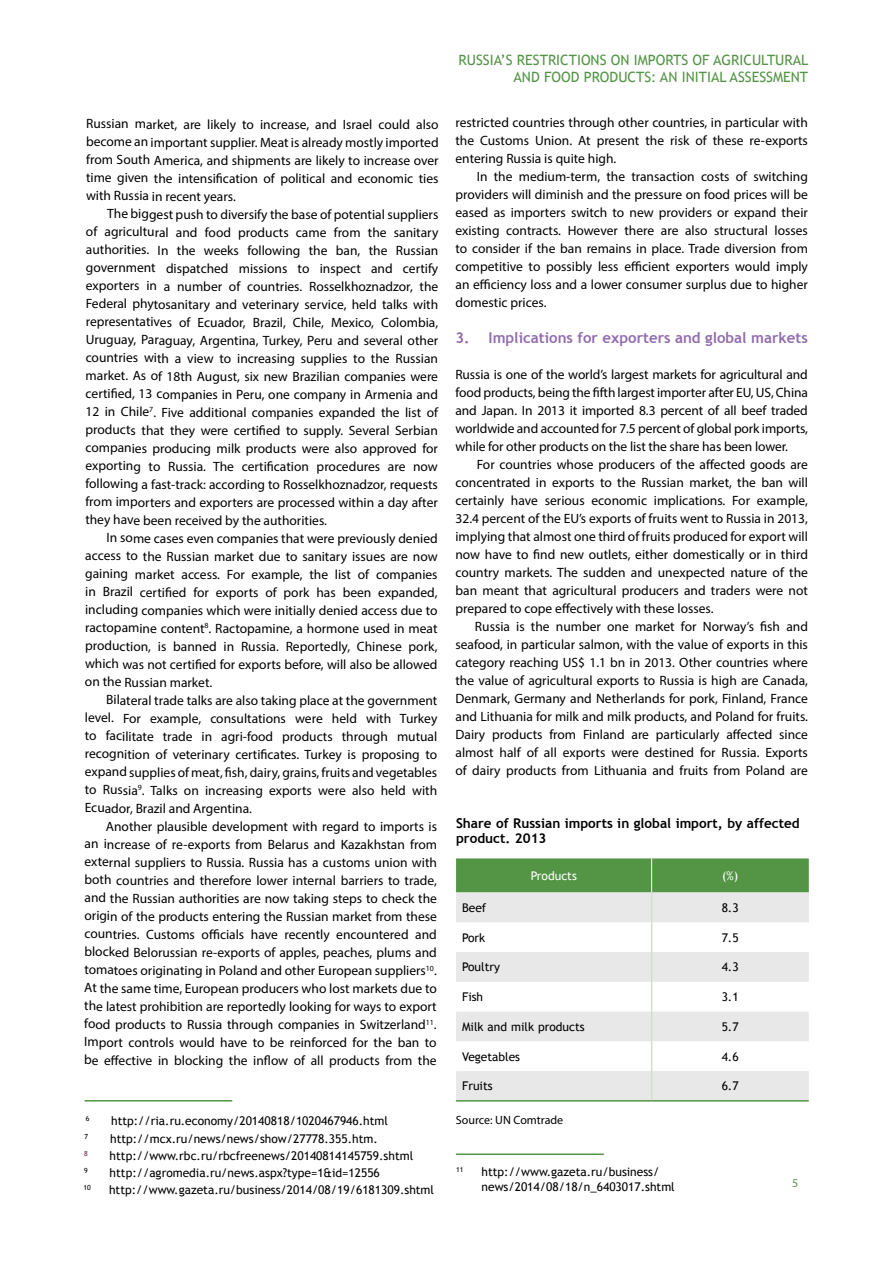
<style>
.page{position:relative;width:893px;height:1263px;background:#fff}
.page>*{position:absolute;margin:0;border:0;box-sizing:border-box;transform-origin:0 0}
.t1{font:700 15px "Trebuchet MS";color:#916caf}
.t2{font:14.25px/17.1px "Trebuchet MS";color:#539545;text-align:right}
.t3{font:13.5px/18px "Myriad Pro";letter-spacing:-.005em;color:#000;text-align:justify}
.t4{font:700 13.5px/15px "Trebuchet MS";color:#000}
.t5{font:12px/15px "Trebuchet MS";color:#000}
.t6{font:12px "Myriad Pro";color:#000}
.t7{font:12px "Trebuchet MS";color:#fff}
.t8{font:12px "Myriad Pro";color:#539545}
.t9{font:7.05px "Trebuchet MS";color:#000}
.t10{font:7.05px "Trebuchet MS";color:#6b2547}
</style>
<div class="page">
<hr style="left:85px;top:1100px;width:147px;height:1px;background:#539545">
<div style="left:456px;top:858px;width:353px;height:34px;background:#539545"></div>
<svg style="left:456px;top:892px;width:353px;height:208px;fill:#e9e8e8"></svg>
<hr style="left:651px;top:858px;width:1px;height:34px;background:#fff">
<hr style="left:651px;top:892px;width:1px;height:30px;background:#d3ddc9">
<hr style="left:651px;top:922px;width:1px;height:30px;background:#d3ddc9">
<hr style="left:651px;top:952px;width:1px;height:30px;background:#d3ddc9">
<svg style="left:651px;top:982px;width:1px;height:29px"></svg>
<hr style="left:651px;top:1011px;width:1px;height:30px;background:#d3ddc9">
<hr style="left:651px;top:1041px;width:1px;height:30px;background:#d3ddc9">
<svg style="left:651px;top:1071px;width:1px;height:29px"></svg>
<hr style="left:456px;top:1100px;width:196px;height:1px;background:#539545">
<hr style="left:652px;top:1100px;width:157px;height:1px;background:#539545">
<hr style="left:456px;top:1153px;width:148px;height:2px;background:#539545">
<p class="t3" style="left:86px;top:115px;width:354px">Russian market, are likely to increase, and Israel could also become an important supplier. Meat is already mostly imported from South America, and shipments are likely to increase over time given the intensification of political and economic ties with Russia in recent years.</p>
<p class="t3" style="left:85px;top:205px;width:355px;text-indent:22px">The biggest push to diversify the base of potential suppliers of agricultural and food products came from the sanitary authorities. In the weeks following the ban, the Russian government dispatched missions to inspect and certify exporters in a number of countries. Rosselkhoznadzor, the Federal phytosanitary and veterinary service, held talks with representatives of Ecuador, Brazil, Chile, Mexico, Colombia, Uruguay, Paraguay, Argentina, Turkey, Peru and several other countries with a view to increasing supplies to the Russian market. As of 18th August, six new Brazilian companies were certified, 13 companies in Peru, one company in Armenia and 12 in Chile<sup>7</sup>. Five additional companies expanded the list of products that they were certified to supply. Several Serbian companies producing milk products were also approved for exporting to Russia. The certification procedures are now following a fast-track: according to Rosselkhoznadzor, requests from importers and exporters are processed within a day after they have been received by the authorities.</p>
<p class="t3" style="left:85px;top:529px;width:354px;text-indent:22px">In some cases even companies that were previously denied access to the Russian market due to sanitary issues are now gaining market access. For example, the list of companies in Brazil certified for exports of pork has been expanded, including companies which were initially denied access due to ractopamine content<sup>8</sup>. Ractopamine, a hormone used in meat production, is banned in Russia. Reportedly, Chinese pork, which was not certified for exports before, will also be allowed on the Russian market.</p>
<p class="t3" style="left:85px;top:691px;width:354px;text-indent:22px">Bilateral trade talks are also taking place at the government level. For example, consultations were held with Turkey to facilitate trade in agri-food products through mutual recognition of veterinary certificates. Turkey is proposing to expand supplies of meat, fish, dairy, grains, fruits and vegetables to Russia<sup>9</sup>. Talks on increasing exports were also held with Ecuador, Brazil and Argentina.</p>
<p class="t3" style="left:84px;top:817px;width:354px;text-indent:22px">Another plausible development with regard to imports is an increase of re-exports from Belarus and Kazakhstan from external suppliers to Russia. Russia has a customs union with both countries and therefore lower internal barriers to trade, and the Russian authorities are now taking steps to check the origin of the products entering the Russian market from these countries. Customs officials have recently encountered and blocked Belorussian re-exports of apples, peaches, plums and tomatoes originating in Poland and other European suppliers<sup>10</sup>.<br>At the same time, European producers who lost markets due to the latest prohibition are reportedly looking for ways to export food products to Russia through companies in Switzerland<sup>11</sup>.<br>Import controls would have to be reinforced for the ban to be effective in blocking the inflow of all products from the</p>
<p class="t9" style="left:86px;top:1114px;width:5px">6</p>
<p class="t5" style="left:111px;top:1113px;width:278px">http://ria.ru.economy/20140818/1020467946.html</p>
<p class="t9" style="left:85px;top:1132px;width:5px">7</p>
<p class="t5" style="left:110px;top:1131px;width:269px">http://mcx.ru/news/news/show/27778.355.htm.</p>
<p class="t9" style="left:84px;top:1183px;width:9px">10</p>
<p class="t5" style="left:109px;top:1182px;width:327px">http://www.gazeta.ru/business/2014/08/19/6181309.shtml</p>
<p class="t10" style="left:84px;top:1149px;width:5px">8</p>
<p class="t5" style="left:110px;top:1148px;width:305px">http://www.rbc.ru/rbcfreenews/20140814145759.shtml</p>
<p class="t9" style="left:84px;top:1167px;width:5px">9</p>
<p class="t5" style="left:110px;top:1166px;width:272px">http://agromedia.ru/news.aspx?type=1&amp;id=12556</p>
<p class="t2" style="left:458px;top:51px;width:351px">Russia’s restrictions on imports of agricultural and food products: An initial assessment</p>
<p class="t3" style="left:455px;top:113px;width:354px">restricted countries through other countries, in particular with the Customs Union. At present the risk of these re-exports entering Russia is quite high.</p>
<p class="t3" style="left:455px;top:167px;width:354px;text-indent:21px">In the medium-term, the transaction costs of switching providers will diminish and the pressure on food prices will be eased as importers switch to new providers or expand their existing contracts. However there are also structural losses to consider if the ban remains in place. Trade diversion from competitive to possibly less efficient exporters would imply an efficiency loss and a lower consumer surplus due to higher domestic prices.</p>
<p class="t1" style="left:455px;top:328px;width:354px">3. Implications for exporters and global markets</p>
<p class="t3" style="left:455px;top:365px;width:354px">Russia is one of the world’s largest markets for agricultural and food products, being the fifth largest importer after EU, US, China and Japan. In 2013 it imported 8.3 percent of all beef traded worldwide and accounted for 7.5 percent of global pork imports, while for other products on the list the share has been lower.</p>
<p class="t3" style="left:455px;top:455px;width:354px;text-indent:21px">For countries whose producers of the affected goods are concentrated in exports to the Russian market, the ban will certainly have serious economic implications. For example, 32.4 percent of the EU’s exports of fruits went to Russia in 2013, implying that almost one third of fruits produced for export will now have to find new outlets, either domestically or in third country markets. The sudden and unexpected nature of the ban meant that agricultural producers and traders were not prepared to cope effectively with these losses.</p>
<p class="t3" style="left:455px;top:617px;width:354px;text-indent:19px">Russia is the number one market for Norway’s fish and seafood, in particular salmon, with the value of exports in this category reaching US$ 1.1 bn in 2013. Other countries where the value of agricultural exports to Russia is high are Canada, Denmark, Germany and Netherlands for pork, Finland, France and Lithuania for milk and milk products, and Poland for fruits.<br>Dairy products from Finland are particularly affected since almost half of all exports were destined for Russia. Exports of dairy products from Lithuania and fruits from Poland are</p>
<p class="t4" style="left:456px;top:815px;width:345px">Share of Russian imports in global import, by affected product. 2013</p>
<p class="t7" style="left:531px;top:868px;width:48px">Products</p>
<p class="t7" style="left:722px;top:868px;width:18px">(%)</p>
<p class="t5" style="left:462px;top:900px;width:26px">Beef</p>
<p class="t5" style="left:722px;top:900px;width:18px">8.3</p>
<p class="t5" style="left:462px;top:930px;width:25px">Pork</p>
<p class="t5" style="left:722px;top:930px;width:18px">7.5</p>
<p class="t5" style="left:462px;top:960px;width:40px">Poultry</p>
<p class="t5" style="left:722px;top:960px;width:18px">4.3</p>
<p class="t5" style="left:462px;top:989px;width:23px">Fish</p>
<p class="t5" style="left:722px;top:989px;width:18px">3.1</p>
<p class="t5" style="left:462px;top:1019px;width:124px">Milk and milk products</p>
<p class="t5" style="left:722px;top:1019px;width:18px">5.7</p>
<p class="t5" style="left:462px;top:1049px;width:60px">Vegetables</p>
<p class="t5" style="left:722px;top:1049px;width:18px">4.6</p>
<p class="t5" style="left:462px;top:1079px;width:32px">Fruits</p>
<p class="t5" style="left:722px;top:1079px;width:18px">6.7</p>
<p class="t6" style="left:456px;top:1112px;width:109px">Source: UN Comtrade</p>
<p class="t9" style="left:456px;top:1165px;width:9px">11</p>
<p class="t5" style="left:482px;top:1165px;width:195px">http://www.gazeta.ru/business/ news/2014/08/18/n_6403017.shtml</p>
<p class="t8" style="left:792px;top:1175px;width:8px">5</p>
</div>
